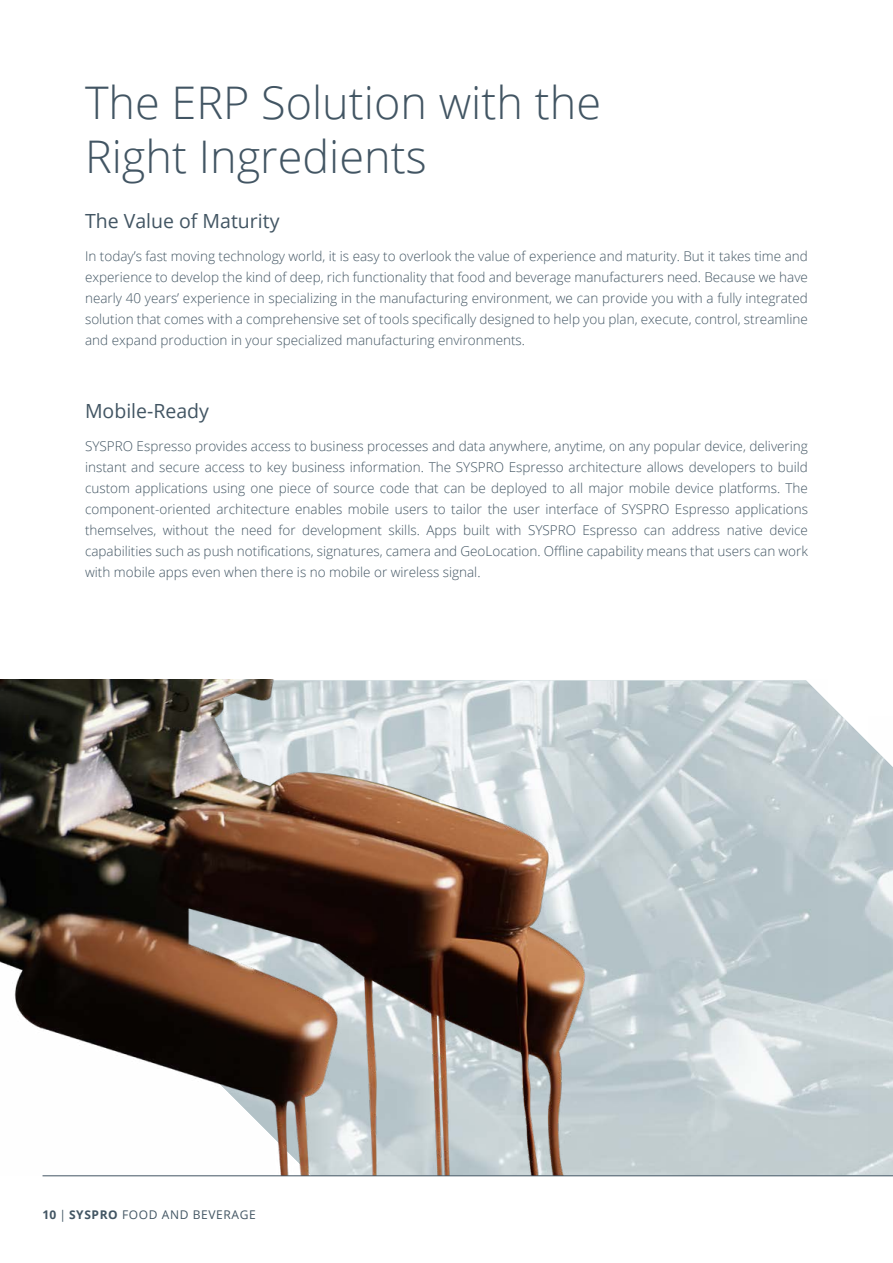
<style>
.page{position:relative;width:893px;height:1263px;background:#fff}
.page>*{position:absolute;margin:0;border:0;box-sizing:border-box;transform-origin:0 0}
.t1{font:300 45px/54px "Open Sans";color:#425563}
.t2{font:19.5px "Open Sans";color:#425563}
.t3{font:300 13.5px/21px "Open Sans";color:#425563;text-align:justify}
.t4{font:12px "Open Sans";letter-spacing:.05em;color:#425563}
.s1{font-weight:700}
</style>
<div class="page">
<img style="left:828px;top:702px;width:40px;height:473px">
<img style="left:0;top:679px;width:828px;height:496px">
<img style="left:868px;top:742px;width:25px;height:433px">
<hr style="left:43px;top:1175px;width:850px;height:1px;background:#425563">
<h1 class="t1" style="left:85px;top:75px;width:517px">The ERP Solution with the<br>Right Ingredients</h1>
<h2 class="t2" style="left:85px;top:207px;width:196px">The Value of Maturity</h2>
<p class="t3" style="left:85px;top:246px;width:724px">In today’s fast moving technology world, it is easy to overlook the value of experience and maturity. But it takes time and experience to develop the kind of deep, rich functionality that food and beverage manufacturers need. Because we have nearly 40 years’ experience in specializing in the manufacturing environment, we can provide you with a fully integrated solution that comes with a comprehensive set of tools specifically designed to help you plan, execute, control, streamline and expand production in your specialized manufacturing environments.</p>
<h2 class="t2" style="left:85px;top:397px;width:126px">Mobile-Ready</h2>
<p class="t3" style="left:85px;top:436px;width:724px">SYSPRO Espresso provides access to business processes and data anywhere, anytime, on any popular device, delivering instant and secure access to key business information. The SYSPRO Espresso architecture allows developers to build custom applications using one piece of source code that can be deployed to all major mobile device platforms. The component-oriented architecture enables mobile users to tailor the user interface of SYSPRO Espresso applications themselves, without the need for development skills. Apps built with SYSPRO Espresso can address native device capabilities such as push notifications, signatures, camera and GeoLocation. Offline capability means that users can work with mobile apps even when there is no mobile or wireless signal.</p>
<p class="t4" style="left:43px;top:1206px;width:215px"><span class="s1">10</span> | <span class="s1">SYSPRO</span> FOOD AND BEVERAGE</p>
</div>
